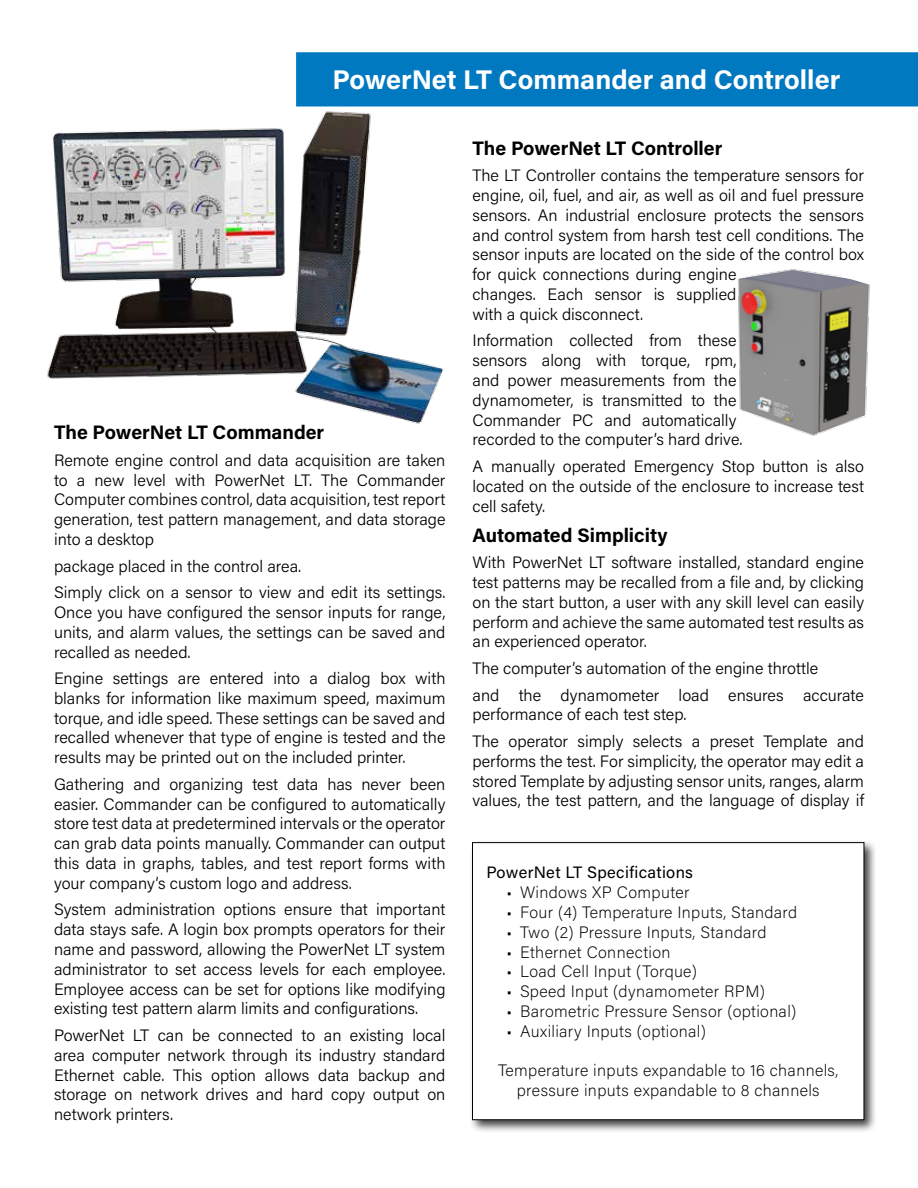
<style>
.page{position:relative;width:918px;height:1188px;background:#fff}
.page>*{position:absolute;margin:0;border:0;box-sizing:border-box;transform-origin:0 0}
.t1{font:700 27px "Acumin Pro";color:#fff}
.t2{font:700 19.5px "Acumin Pro";color:#000}
.t3{font:300 16.5px/19.8px "Acumin Pro";color:#000;text-align:justify}
.t4{font:200 16.5px/19.8px "Acumin Pro";letter-spacing:.02em;color:#000;text-align:center}
.t5{font:16.5px "Acumin Pro";letter-spacing:.02em;color:#000}
</style>
<div class="page">
<div style="left:296px;top:52px;width:622px;height:55px;background:#0079c1"></div>
<img style="left:47px;top:95px;width:407px;height:329px">
<img style="left:738px;top:269px;width:132px;height:167px">
<div style="left:469px;top:839px;width:409px;height:294px;background:#000;opacity:.75"></div>
<div style="left:472px;top:843px;width:392px;height:277px;background:#fff"></div>
<div style="left:472px;top:842px;width:392px;height:278px;border:1px solid #000"></div>
<h1 class="t1" style="left:333px;top:61px;width:509px">PowerNet LT Commander and Controller</h1>
<p class="t2" style="left:54px;top:419px;width:272px">The PowerNet LT Commander</p>
<p class="t3" style="left:54px;top:450px;width:393px">Remote engine control and data acquisition are taken to a new level with PowerNet LT. The Commander Computer combines control, data acquisition, test report generation, test pattern management, and data storage into a desktop</p>
<p class="t3" style="left:54px;top:552px;width:393px;line-height:26.5px">package placed in the control area.<br>Simply click on a sensor to view and edit its settings.</p>
<p class="t3" style="left:54px;top:602px;width:393px">Once you have configured the sensor inputs for range, units, and alarm values, the settings can be saved and recalled as needed.</p>
<p class="t3" style="left:54px;top:668px;width:393px">Engine settings are entered into a dialog box with blanks for information like maximum speed, maximum torque, and idle speed. These settings can be saved and recalled whenever that type of engine is tested and the results may be printed out on the included printer.</p>
<p class="t3" style="left:54px;top:774px;width:393px">Gathering and organizing test data has never been easier. Commander can be configured to automatically store test data at predetermined intervals or the operator can grab data points manually. Commander can output this data in graphs, tables, and test report forms with your company’s custom logo and address.</p>
<p class="t3" style="left:54px;top:899px;width:393px">System administration options ensure that important data stays safe. A login box prompts operators for their name and password, allowing the PowerNet LT system administrator to set access levels for each employee.<br>Employee access can be set for options like modifying existing test pattern alarm limits and configurations.</p>
<p class="t3" style="left:54px;top:1025px;width:393px">PowerNet LT can be connected to an existing local area computer network through its industry standard Ethernet cable. This option allows data backup and storage on network drives and hard copy output on network printers.</p>
<p class="t2" style="left:472px;top:134px;width:252px">The PowerNet LT Controller</p>
<p class="t3" style="left:472px;top:165px;width:393px;text-align:left">The LT Controller contains the temperature sensors for engine, oil, fuel, and air, as well as oil and fuel pressure sensors. An industrial enclosure protects the sensors and control system from harsh test cell conditions. The sensor inputs are located on the side of the control box for quick connections during engine<br>changes. Each sensor is supplied<br>with a quick disconnect.</p>
<p class="t3" style="left:472px;top:330px;width:272px;text-align:left">Information collected from these sensors along with torque, rpm, and power measurements from the dynamometer, is transmitted to the Commander PC and automatically recorded to the computer’s hard drive.</p>
<p class="t3" style="left:472px;top:456px;width:393px">A manually operated Emergency Stop button is also located on the outside of the enclosure to increase test cell safety.</p>
<p class="t2" style="left:472px;top:521px;width:197px">Automated Simplicity</p>
<p class="t3" style="left:472px;top:552px;width:393px">With PowerNet LT software installed, standard engine test patterns may be recalled from a file and, by clicking on the start button, a user with any skill level can easily perform and achieve the same automated test results as an experienced operator.</p>
<p class="t3" style="left:472px;top:654px;width:393px;line-height:26.5px">The computer’s automation of the engine throttle<br>and the dynamometer load ensures accurate</p>
<p class="t3" style="left:472px;top:701px;width:393px;line-height:26.5px">performance of each test step.<br>The operator simply selects a preset Template and</p>
<p class="t3" style="left:472px;top:750px;width:393px">performs the test. For simplicity, the operator may edit a stored Template by adjusting sensor units, ranges, alarm values, the test pattern, and the language of display if</p>
<p class="t5" style="left:486px;top:861px;width:208px">PowerNet LT Specifications</p>
<p class="t4" style="left:507px;top:882px;width:184px">• Windows XP Computer</p>
<p class="t4" style="left:507px;top:902px;width:292px">• Four (4) Temperature Inputs, Standard</p>
<p class="t4" style="left:507px;top:921px;width:261px">• Two (2) Pressure Inputs, Standard</p>
<p class="t4" style="left:507px;top:941px;width:165px">• Ethernet Connection</p>
<p class="t4" style="left:507px;top:961px;width:192px">• Load Cell Input (Torque)</p>
<p class="t4" style="left:507px;top:981px;width:260px">• Speed Input (dynamometer RPM)</p>
<p class="t4" style="left:507px;top:1001px;width:291px">• Barometric Pressure Sensor (optional)</p>
<p class="t4" style="left:507px;top:1020px;width:201px">• Auxiliary Inputs (optional)</p>
<p class="t4" style="left:498px;top:1060px;width:342px">Temperature inputs expandable to 16 channels, pressure inputs expandable to 8 channels</p>
</div>
